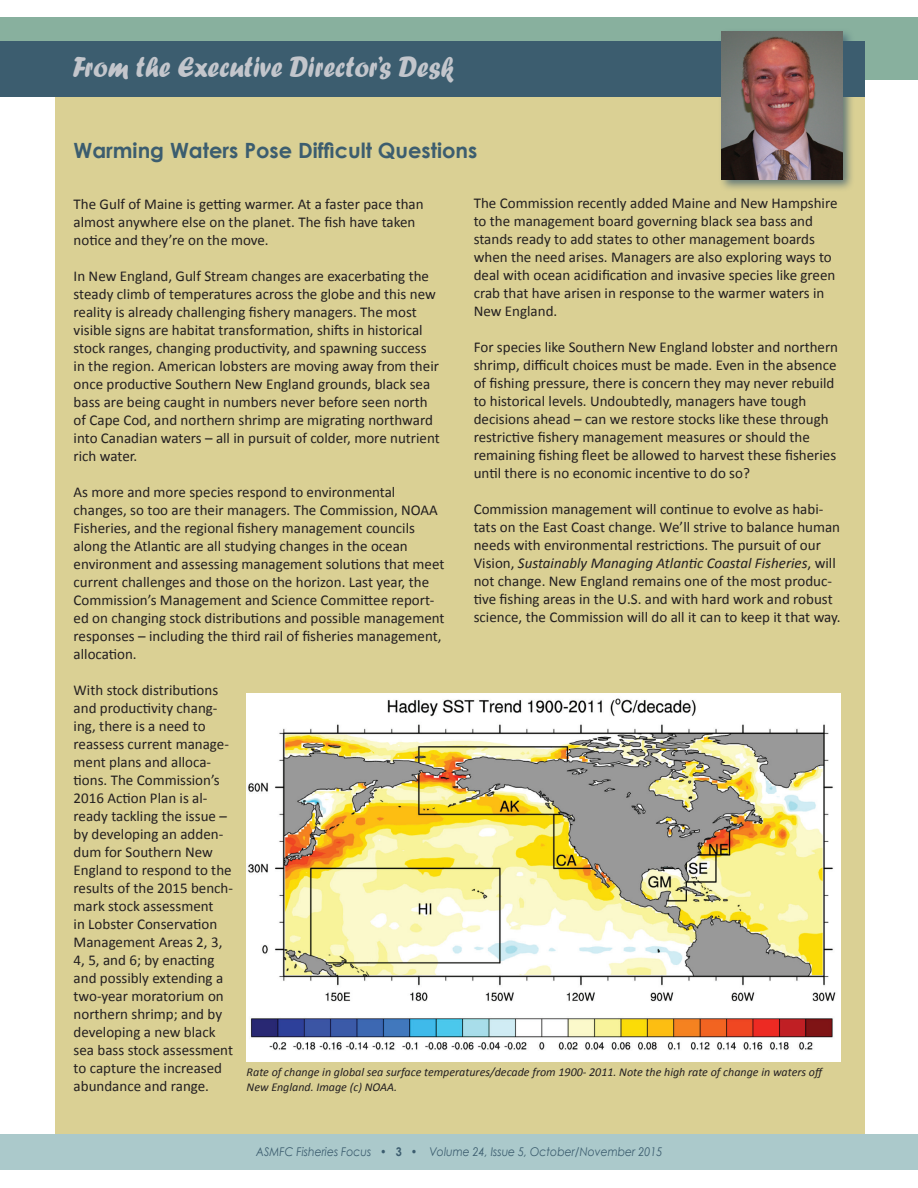
<style>
.page{position:relative;width:918px;height:1188px;background:#fff}
.page>*{position:absolute;margin:0;border:0;box-sizing:border-box;transform-origin:0 0}
.t1{font:30px "Forte";color:#c3c6cc;scale:.9 1}
.t2{font:700 21px "Century Gothic";color:#3c5d6f}
.t3{font:15px/18px "Calibri";color:#231f20}
.t4{font:italic 12px/14.4px "Calibri";color:#231f20}
.t5{font:italic 12px "Century Gothic";color:#3c5d6f;scale:.9 1}
.s1{font-style:italic}
.s2{font-style:normal}
.s3{font-weight:700;font-style:normal}
</style>
<div class="page">
<div style="left:55px;top:32px;width:810px;height:1106px;background:#dad094"></div>
<div style="left:0;top:17px;width:918px;height:63px;background:#88b09e"></div>
<div style="left:0;top:41px;width:865px;height:56px;background:#3c5d6f"></div>
<div style="left:718px;top:28px;width:137px;height:164px;background:#3c5d6f;opacity:.75"></div>
<img style="left:722px;top:32px;width:120px;height:147px">
<div style="left:0;top:1134px;width:918px;height:36px;background:#abc9cb"></div>
<img style="left:247px;top:694px;width:594px;height:368px">
<h1 class="t1" style="left:72px;top:49px;width:425px">From the Executive Director’s Desk</h1>
<h2 class="t2" style="left:73px;top:134px;width:406px">Warming Waters Pose Difficult Questions</h2>
<p class="t3" style="left:74px;top:195px;width:352px">The Gulf of Maine is getting warmer. At a faster pace than almost anywhere else on the planet. The fish have taken notice and they’re on the move.</p>
<p class="t3" style="left:74px;top:267px;width:368px">In New England, Gulf Stream changes are exacerbating the steady climb of temperatures across the globe and this new reality is already challenging fishery managers. The most visible signs are habitat transformation, shifts in historical stock ranges, changing productivity, and spawning success in the region. American lobsters are moving away from their once productive Southern New England grounds, black sea bass are being caught in numbers never before seen north of Cape Cod, and northern shrimp are migrating northward into Canadian waters – all in pursuit of colder, more nutrient rich water.</p>
<p class="t3" style="left:74px;top:483px;width:372px">As more and more species respond to environmental changes, so too are their managers. The Commission, NOAA Fisheries, and the regional fishery management councils along the Atlantic are all studying changes in the ocean environment and assessing management solutions that meet current challenges and those on the horizon. Last year, the Commission’s Management and Science Committee report&shy;ed on changing stock distributions and possible management responses – including the third rail of fisheries management, allocation.</p>
<p class="t3" style="left:74px;top:681px;width:161px">With stock distributions and productivity chang&shy;ing, there is a need to reassess current manage&shy;ment plans and alloca&shy;tions. The Commission’s<br>2016 Action Plan is al&shy;ready tackling the issue – by developing an adden&shy;dum for Southern New<br>England to respond to the results of the 2015 bench&shy;mark stock assessment<br>in Lobster Conservation<br>Management Areas 2, 3,<br>4, 5, and 6; by enacting and possibly extending a two-year moratorium on northern shrimp; and by developing a new black sea bass stock assessment to capture the increased abundance and range.</p>
<p class="t3" style="left:474px;top:194px;width:365px">The Commission recently added Maine and New Hampshire to the management board governing black sea bass and stands ready to add states to other management boards when the need arises. Managers are also exploring ways to deal with ocean acidification and invasive species like green crab that have arisen in response to the warmer waters in New England.</p>
<p class="t3" style="left:474px;top:338px;width:366px">For species like Southern New England lobster and northern shrimp, difficult choices must be made. Even in the absence of fishing pressure, there is concern they may never rebuild to historical levels. Undoubtedly, managers have tough decisions ahead – can we restore stocks like these through restrictive fishery management measures or should the remaining fishing fleet be allowed to harvest these fisheries until there is no economic incentive to do so?</p>
<p class="t3" style="left:474px;top:500px;width:368px">Commission management will continue to evolve as habi&shy;tats on the East Coast change. We’ll strive to balance human needs with environmental restrictions. The pursuit of our Vision, <span class="s1">Sustainably Managing Atlantic Coastal Fisheries</span>, will not change. New England remains one of the most produc&shy;tive fishing areas in the U.S. and with hard work and robust science, the Commission will do all it can to keep it that way.</p>
<p class="t4" style="left:247px;top:1065px;width:579px">Rate of change in global sea surface temperatures/decade from 1900- 2011. Note the high rate of change in waters off<br>New England. Image (c) NOAA.</p>
<p class="t5" style="left:256px;top:1143px;width:453px">ASMFC Fisheries Focus <span class="s2">•</span> <span class="s3">3</span> <span class="s2">•</span> Volume 24, Issue 5, October/November 2015</p>
</div>
